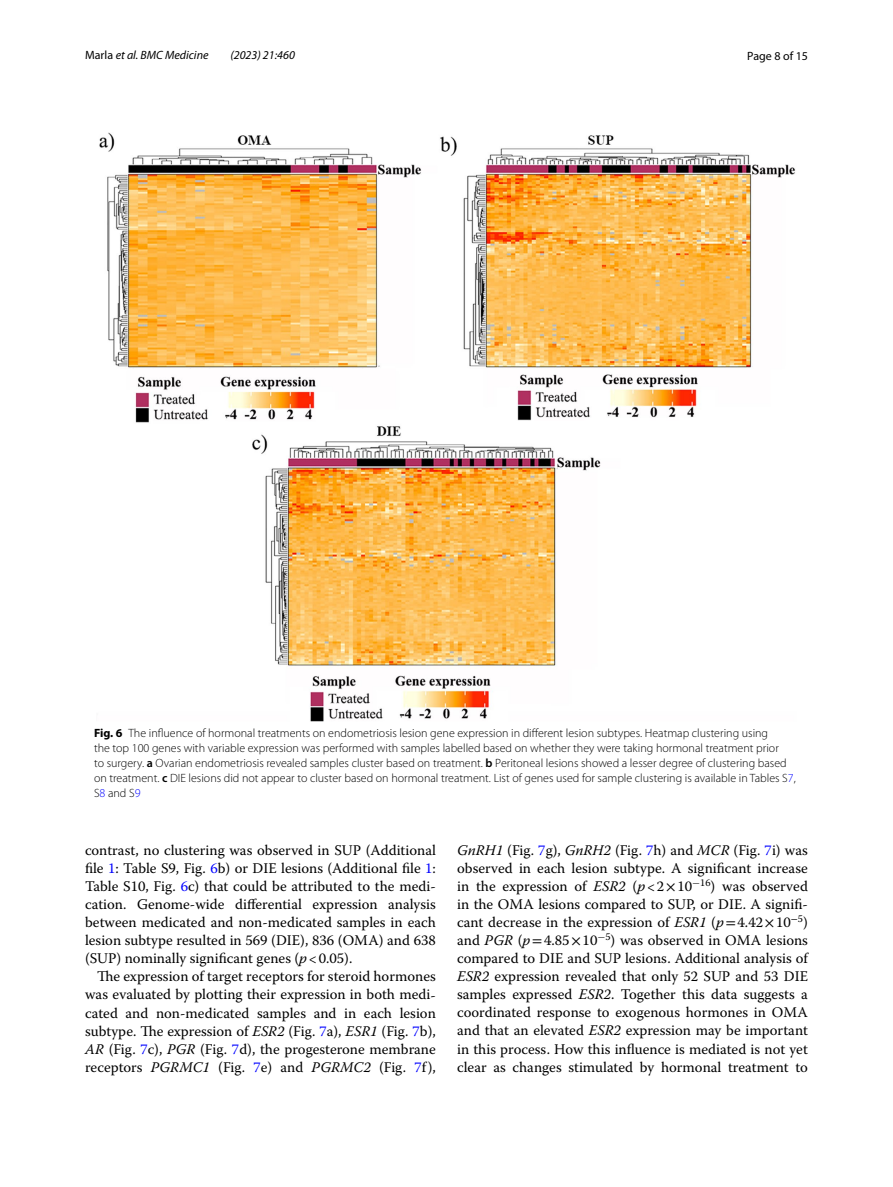
<style>
.page{position:relative;width:893px;height:1187px;background:#fff}
.page>*{position:absolute;margin:0;border:0;box-sizing:border-box;transform-origin:0 0}
.t1{font:14.7px/18px "Warnock Pro";color:#000;text-align:justify}
.t2{font:300 12px/15px "Myriad Pro";color:#000}
.t3{font:italic 12px "Myriad Pro";color:#000}
.t4{font:12px "Myriad Pro";color:#000}
.s1{font-style:normal}
.s2{font-weight:700}
.s3{font-weight:600}
.s4{color:#00f}
.s5{font-style:italic}
.s6{font-family:"STIX"}
</style>
<div class="page">
<img style="left:99px;top:133px;width:696px;height:588px">
<p class="t3" style="left:85px;top:48px;width:125px"><span class="s1">Marla</span> et al. BMC Medicine</p>
<p class="t3" style="left:230px;top:48px;width:66px">(2023) 21:460</p>
<p class="t4" style="left:747px;top:48px;width:62px">Page 8 of 15</p>
<p class="t2" style="left:94px;top:725px;width:703px"><span class="s2">Fig. 6</span> The influence of hormonal treatments on endometriosis lesion gene expression in different lesion subtypes. Heatmap clustering using<br>the top 100 genes with variable expression was performed with samples labelled based on whether they were taking hormonal treatment prior<br>to surgery. <span class="s3">a</span> Ovarian endometriosis revealed samples cluster based on treatment. <span class="s3">b</span> Peritoneal lesions showed a lesser degree of clustering based on treatment. <span class="s3">c</span> DIE lesions did not appear to cluster based on hormonal treatment. List of genes used for sample clustering is available in Tables S<span class="s4">7</span>, S<span class="s4">8</span> and S<span class="s4">9</span></p>
<p class="t1" style="left:85px;top:841px;width:352px">contrast, no clustering was observed in SUP (Additional file <span class="s4">1</span>: Table S9, Fig. <span class="s4">6</span>b) or DIE lesions (Additional file <span class="s4">1</span>:<br>Table S10, Fig. <span class="s4">6</span>c) that could be attributed to the medi&shy;cation. Genome-wide differential expression analysis between medicated and non-medicated samples in each lesion subtype resulted in 569 (DIE), 836 (OMA) and 638 (SUP) nominally significant genes (<span class="s5">p</span>&lt;0.05).</p>
<p class="t1" style="left:85px;top:967px;width:352px;text-indent:12px">The expression of target receptors for steroid hormones was evaluated by plotting their expression in both medi&shy;cated and non-medicated samples and in each lesion subtype. The expression of <span class="s5">ESR2</span> (Fig. <span class="s4">7</span>a), <span class="s5">ESR1</span> (Fig. <span class="s4">7</span>b), <span class="s5">AR</span> (Fig. <span class="s4">7</span>c), <span class="s5">PGR</span> (Fig. <span class="s4">7</span>d), the progesterone membrane receptors <span class="s5">PGRMC1</span> (Fig. <span class="s4">7</span>e) and <span class="s5">PGRMC2</span> (Fig. <span class="s4">7</span>f),</p>
<p class="t1" style="left:457px;top:841px;width:352px"><span class="s5">GnRH1</span> (Fig. <span class="s4">7</span>g), <span class="s5">GnRH2</span> (Fig. <span class="s4">7</span>h) and <span class="s5">MCR</span> (Fig. <span class="s4">7</span>i) was observed in each lesion subtype. A significant increase in the expression of <span class="s5">ESR2</span> (<span class="s5">p</span>&lt;2<span class="s6">×</span> -10<sup>−</sup><sup>16</sup>) was observed in the OMA lesions compared to SUP, or DIE. A signifi&shy;cant decrease in the expression of <span class="s5">ESR1</span> (<span class="s5">p</span><span class="s6">=</span>4.42<span class="s6">×</span> -10<sup>−</sup><sup>5</sup>) and <span class="s5">PGR</span> (<span class="s5">p</span><span class="s6">=</span>4.85<span class="s6">×</span> -10<sup>−</sup><sup>5</sup>) was observed in OMA lesions compared to DIE and SUP lesions. Additional analysis of <span class="s5">ESR2</span> expression revealed that only 52 SUP and 53 DIE samples expressed <span class="s5">ESR2</span>. Together this data suggests a coordinated response to exogenous hormones in OMA and that an elevated <span class="s5">ESR2</span> expression may be important in this process. How this influence is mediated is not yet clear as changes stimulated by hormonal treatment to</p>
</div>
